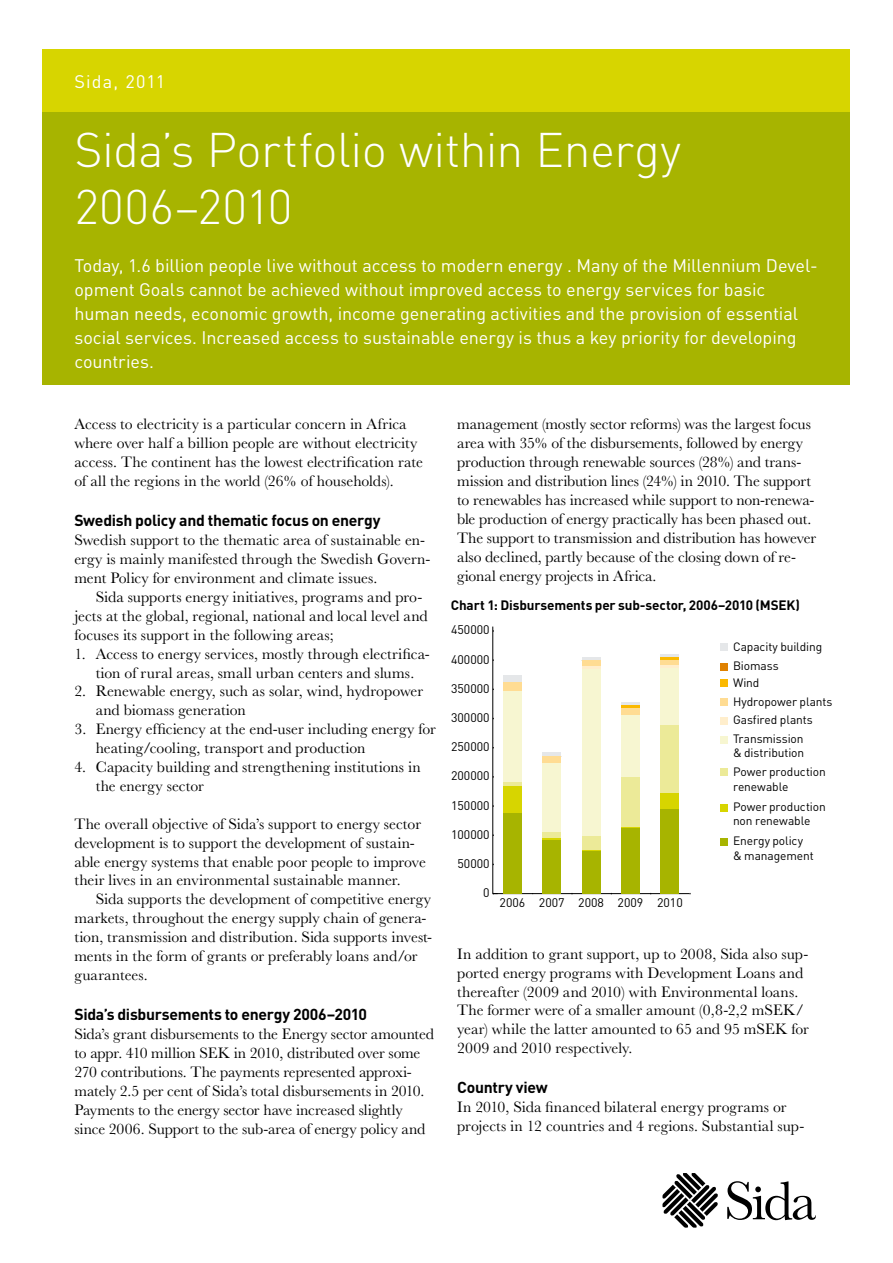
<style>
.page{position:relative;width:893px;height:1263px;background:#fff}
.page>*{position:absolute;margin:0;border:0;box-sizing:border-box;transform-origin:0 0}
.t1{font:300 48px/57px "DIN Pro";letter-spacing:-.01em;color:#fff}
.t2{font:18px/24px "DIN Pro";letter-spacing:-.005em;color:#fff}
.t3{font:18px "DIN Pro";letter-spacing:.065em;color:#fff}
.t4{font:15.75px/18.9px "Baskerville MT Std";color:#000}
.t5{font:700 15.75px "DIN Pro";letter-spacing:-.02em;color:#000}
.t6{font:700 13.5px "DIN Pro";letter-spacing:-.01em;color:#000}
.t7{font:12.3px "DIN Pro";color:#000}
.t8{font:12px/14.4px "DIN Pro";letter-spacing:-.01em;color:#000}
</style>
<div class="page">
<div style="left:43px;top:49px;width:807px;height:64px;background:#d7d500"></div>
<div style="left:43px;top:113px;width:807px;height:272px;background:#a7b400"></div>
<svg style="left:664px;top:1174px;width:54px;height:52px"></svg>
<svg style="left:727px;top:1181px;width:87px;height:39px"></svg>
<hr style="left:493px;top:893px;width:197px;height:1px;background:#000">
<hr style="left:492px;top:626px;width:1px;height:268px;background:#000">
<div style="left:503px;top:675px;width:19px;height:7px;background:#e5e7e9"></div>
<hr style="left:542px;top:752px;width:19px;height:4px;background:#e5e7e9">
<hr style="left:582px;top:657px;width:19px;height:3px;background:#e5e7e9">
<hr style="left:621px;top:702px;width:19px;height:3px;background:#e5e7e9">
<hr style="left:660px;top:654px;width:19px;height:3px;background:#e5e7e9">
<hr style="left:621px;top:705px;width:19px;height:3px;background:#fbb900">
<hr style="left:660px;top:657px;width:19px;height:3px;background:#fbb900">
<div style="left:503px;top:682px;width:19px;height:9px;background:#ffdc93"></div>
<div style="left:542px;top:756px;width:19px;height:7px;background:#ffdc93"></div>
<div style="left:582px;top:660px;width:19px;height:6px;background:#ffdc93"></div>
<div style="left:621px;top:708px;width:19px;height:7px;background:#ffdc93"></div>
<div style="left:660px;top:660px;width:19px;height:6px;background:#ffdc93"></div>
<hr style="left:582px;top:666px;width:19px;height:3px;background:#fec">
<svg style="left:621px;top:715px;width:19px;height:1px"></svg>
<svg style="left:660px;top:666px;width:19px;height:2px"></svg>
<div style="left:503px;top:691px;width:19px;height:91px;background:#f7f6d1"></div>
<div style="left:542px;top:763px;width:19px;height:69px;background:#f7f6d1"></div>
<div style="left:582px;top:669px;width:19px;height:167px;background:#f7f6d1"></div>
<div style="left:621px;top:716px;width:19px;height:61px;background:#f7f6d1"></div>
<div style="left:660px;top:668px;width:19px;height:57px;background:#f7f6d1"></div>
<hr style="left:503px;top:782px;width:19px;height:4px;background:#ecea98">
<div style="left:542px;top:832px;width:19px;height:6px;background:#ecea98"></div>
<div style="left:582px;top:836px;width:19px;height:14px;background:#ecea98"></div>
<div style="left:621px;top:777px;width:19px;height:50px;background:#ecea98"></div>
<div style="left:660px;top:725px;width:19px;height:68px;background:#ecea98"></div>
<div style="left:503px;top:786px;width:19px;height:27px;background:#d7d500"></div>
<svg style="left:542px;top:838px;width:19px;height:2px"></svg>
<svg style="left:582px;top:850px;width:19px;height:1px"></svg>
<svg style="left:621px;top:827px;width:19px;height:1px"></svg>
<div style="left:660px;top:793px;width:19px;height:16px;background:#d7d500"></div>
<div style="left:503px;top:813px;width:19px;height:81px;background:#a7b400"></div>
<div style="left:542px;top:840px;width:19px;height:54px;background:#a7b400"></div>
<div style="left:582px;top:851px;width:19px;height:43px;background:#a7b400"></div>
<div style="left:621px;top:828px;width:19px;height:66px;background:#a7b400"></div>
<div style="left:660px;top:809px;width:19px;height:85px;background:#a7b400"></div>
<div style="left:720px;top:644px;width:8px;height:7px;background:#e5e7e9"></div>
<div style="left:720px;top:679px;width:8px;height:8px;background:#fbb900"></div>
<div style="left:720px;top:717px;width:8px;height:7px;background:#fec"></div>
<div style="left:720px;top:769px;width:8px;height:7px;background:#ecea98"></div>
<div style="left:720px;top:663px;width:8px;height:7px;background:#df8100"></div>
<div style="left:720px;top:699px;width:8px;height:7px;background:#ffdc93"></div>
<div style="left:720px;top:736px;width:8px;height:7px;background:#f7f6d1"></div>
<div style="left:720px;top:804px;width:8px;height:7px;background:#d7d500"></div>
<div style="left:720px;top:838px;width:8px;height:8px;background:#a7b400"></div>
<p class="t3" style="left:74px;top:69px;width:92px">Sida, 2011</p>
<h1 class="t1" style="left:74px;top:119px;width:608px">Sida’s Portfolio within Energy<br>2006–2010</h1>
<p class="t2" style="left:74px;top:252px;width:745px">Today, 1.6 billion people live without access to modern energy . Many of the Millennium Devel&shy;opment Goals cannot be achieved without improved access to energy services for basic human needs, economic growth, income generating activities and the provision of essential social services. Increased access to sustainable energy is thus a key priority for developing countries.</p>
<p class="t4" style="left:74px;top:415px;width:350px">Access to electricity is a particular concern in Africa where over half a billion people are without electricity access. The continent has the lowest electrification rate of all the regions in the world (26% of households).</p>
<p class="t5" style="left:74px;top:510px;width:308px">Swedish policy and thematic focus on energy</p>
<p class="t4" style="left:74px;top:531px;width:357px">Swedish support to the thematic area of sustainable en&shy;ergy is mainly manifested through the Swedish Govern&shy;ment Policy for environment and climate issues.</p>
<p class="t4" style="left:74px;top:587px;width:355px;text-indent:21px">Sida supports energy initiatives, programs and pro&shy;jects at the global, regional, national and local level and focuses its support in the following areas;</p>
<p class="t4" style="left:74px;top:644px;width:357px;text-align:center">1. Access to energy services, mostly through electrifica&shy;tion of rural areas, small urban centers and slums.</p>
<p class="t4" style="left:96px;top:682px;width:329px;text-indent:-21px">2. Renewable energy, such as solar, wind, hydropower and biomass generation</p>
<p class="t4" style="left:96px;top:720px;width:342px;text-indent:-21px">3. Energy efficiency at the end-user including energy for heating/cooling, transport and production</p>
<p class="t4" style="left:96px;top:757px;width:327px;text-indent:-21px">4. Capacity building and strengthening institutions in the energy sector</p>
<p class="t4" style="left:74px;top:814px;width:353px">The overall objective of Sida’s support to energy sector development is to support the development of sustain&shy;able energy systems that enable poor people to improve their lives in an environmental sustainable manner.</p>
<p class="t4" style="left:74px;top:890px;width:359px;text-indent:21px">Sida supports the development of competitive energy markets, throughout the energy supply chain of genera&shy;tion, transmission and distribution. Sida supports invest&shy;ments in the form of grants or preferably loans and/or guarantees.</p>
<p class="t5" style="left:74px;top:1004px;width:294px">Sida’s disbursements to energy 2006–2010</p>
<p class="t4" style="left:74px;top:1024px;width:361px">Sida’s grant disbursements to the Energy sector amounted to appr. 410 million SEK in 2010, distributed over some 270 contributions. The payments represented approxi&shy;mately 2.5 per cent of Sida’s total disbursements in 2010.<br>Payments to the energy sector have increased slightly since 2006. Support to the sub-area of energy policy and</p>
<p class="t4" style="left:457px;top:415px;width:361px">management (mostly sector reforms) was the largest focus area with 35% of the disbursements, followed by energy production through renewable sources (28%) and trans&shy;mission and distribution lines (24%) in 2010. The support to renewables has increased while support to non-renewa&shy;ble production of energy practically has been phased out.<br>The support to transmission and distribution has however also declined, partly because of the closing down of re&shy;gional energy projects in Africa.</p>
<p class="t6" style="left:451px;top:596px;width:351px">Chart 1: Disbursements per sub-sector, 2006–2010 (MSEK)</p>
<p class="t7" style="left:451px;top:622px;width:40px">450000</p>
<p class="t7" style="left:451px;top:651px;width:40px">400000</p>
<p class="t7" style="left:451px;top:680px;width:40px">350000</p>
<p class="t7" style="left:451px;top:709px;width:40px">300000</p>
<p class="t7" style="left:451px;top:738px;width:40px">250000</p>
<p class="t7" style="left:451px;top:767px;width:40px">200000</p>
<p class="t7" style="left:451px;top:797px;width:40px">150000</p>
<p class="t7" style="left:451px;top:826px;width:40px">100000</p>
<p class="t7" style="left:457px;top:855px;width:34px">50000</p>
<p class="t7" style="left:483px;top:884px;width:8px">0</p>
<p class="t7" style="left:500px;top:894px;width:185px">2006 2007 2008 2009 2010</p>
<p class="t8" style="left:733px;top:639px;width:91px">Capacity building</p>
<p class="t8" style="left:733px;top:675px;width:28px">Wind</p>
<p class="t8" style="left:733px;top:712px;width:81px">Gasfired plants</p>
<p class="t8" style="left:733px;top:658px;width:47px">Biomass</p>
<p class="t8" style="left:733px;top:693px;width:101px">Hydropower plants</p>
<p class="t8" style="left:733px;top:731px;width:73px">Transmission &amp; distribution</p>
<p class="t8" style="left:733px;top:764px;width:94px">Power production renewable</p>
<p class="t8" style="left:733px;top:799px;width:94px">Power production non renewable</p>
<p class="t8" style="left:733px;top:833px;width:82px">Energy policy &amp; management</p>
<p class="t4" style="left:457px;top:944px;width:353px">In addition to grant support, up to 2008, Sida also sup&shy;ported energy programs with Development Loans and thereafter (2009 and 2010) with Environmental loans.<br>The former were of a smaller amount (0,8-2,2 mSEK/ year) while the latter amounted to 65 and 95 mSEK for 2009 and 2010 respectively.</p>
<p class="t5" style="left:457px;top:1077px;width:92px">Country view</p>
<p class="t4" style="left:457px;top:1098px;width:349px">In 2010, Sida financed bilateral energy programs or projects in 12 countries and 4 regions. Substantial sup-</p>
</div>
